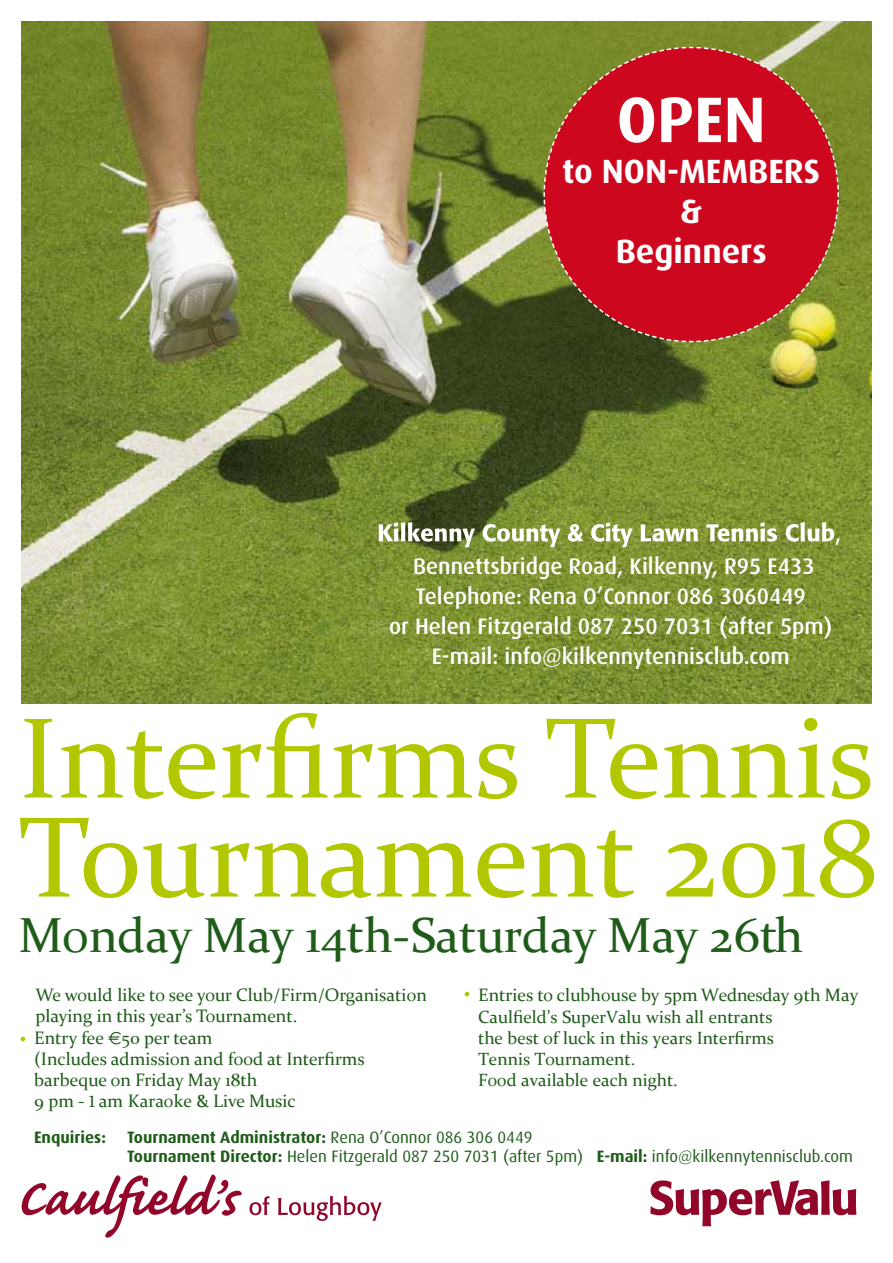
<style>
.page{position:relative;width:893px;height:1263px;background:#fff}
.page>*{position:absolute;margin:0;border:0;box-sizing:border-box;transform-origin:0 0}
.t1{font:115.05px/99px "Constantia";color:#b1c800}
.t2{font:700 64.5px "Dax";color:#fff}
.t3{font:49.2px "Constantia";color:#1f5c19}
.t4{font:700 33.6px/40.3px "Dax";color:#fff;text-align:center}
.t5{font:500 22.5px/30px "Dax";color:#fff;text-align:center}
.t6{font:18px/21px "Constantia";color:#1f5c19}
.t7{font:17.7px/21.1px "Constantia";color:#1f5c19}
.t8{font:16.5px/19.8px "Dax";color:#1f5c19}
.t9{font:700 16.5px "Dax";color:#1f5c19}
.s1{font-size:25.2px}
.s2{font-weight:700}
</style>
<div class="page">
<svg style="left:465px;top:992px;width:4px;height:4px"></svg>
<svg style="left:21px;top:1036px;width:4px;height:5px"></svg>
<svg style="left:650px;top:1180px;width:206px;height:46px"></svg>
<svg style="left:22px;top:1174px;width:220px;height:63px"></svg>
<svg style="left:249px;top:1196px;width:21px;height:19px"></svg>
<svg style="left:278px;top:1196px;width:104px;height:25px"></svg>
<img style="left:21px;top:21px;width:851px;height:682px">
<svg style="left:379px;top:522px;width:96px;height:25px"></svg>
<svg style="left:483px;top:524px;width:77px;height:23px"></svg>
<svg style="left:568px;top:524px;width:15px;height:18px"></svg>
<svg style="left:591px;top:522px;width:41px;height:25px"></svg>
<svg style="left:641px;top:524px;width:57px;height:18px"></svg>
<svg style="left:706px;top:522px;width:71px;height:20px"></svg>
<svg style="left:786px;top:522px;width:54px;height:23px"></svg>
<svg style="left:108px;top:1032px;width:13px;height:12px"></svg>
<svg style="left:543px;top:46px;width:297px;height:297px"></svg>
<h2 class="t2" style="left:617px;top:83px;width:151px">OPEN</h2>
<h3 class="t4" style="left:562px;top:151px;width:259px">to NON-MEMBERS &amp;<br>Beginners</h3>
<p class="t5" style="left:389px;top:551px;width:445px">Bennettsbridge Road, Kilkenny, R95 E433<br>Telephone: Rena O’Connor 086 3060449<br>or Helen Fitzgerald 087 250 7031 (after 5pm)<br>E-mail: info@kilkennytennisclub.com</p>
<h1 class="t1" style="left:19px;top:704px;width:860px">Interfirms Tennis<br>Tournament 2018</h1>
<h3 class="t3" style="left:19px;top:901px;width:786px">Monday May 14th-Saturday May 26th</h3>
<p class="t6" style="left:478px;top:983px;width:382px">Entries to clubhouse by 5pmWednesday 9th May</p>
<p class="t6" style="left:34px;top:1027px;width:332px">Entry fee 50 per team<br>(Includes admission and food at Interfirms barbeque on Friday May 18th<br>9 pm - <span class="s1">1</span> am Karaoke &amp; Live Music</p>
<p class="t6" style="left:35px;top:984px;width:393px">We would like to see your Club/Firm/Organisation playing in this year’s Tournament.</p>
<p class="t7" style="left:478px;top:1005px;width:297px">Caulfield’s SuperValu wish all entrants the best of luck in this years Interfirms<br>Tennis Tournament.<br>Food available each night.</p>
<p class="t9" style="left:34px;top:1127px;width:73px">Enquiries:</p>
<p class="t8" style="left:127px;top:1127px;width:727px"><span class="s2">Tournament Administrator:</span> Rena O’Connor 086 306 0449<br><span class="s2">Tournament Director:</span> Helen Fitzgerald 087 250 7031 (after 5pm) <span class="s2">E-mail:</span> info@kilkennytennisclub.com</p>
</div>
